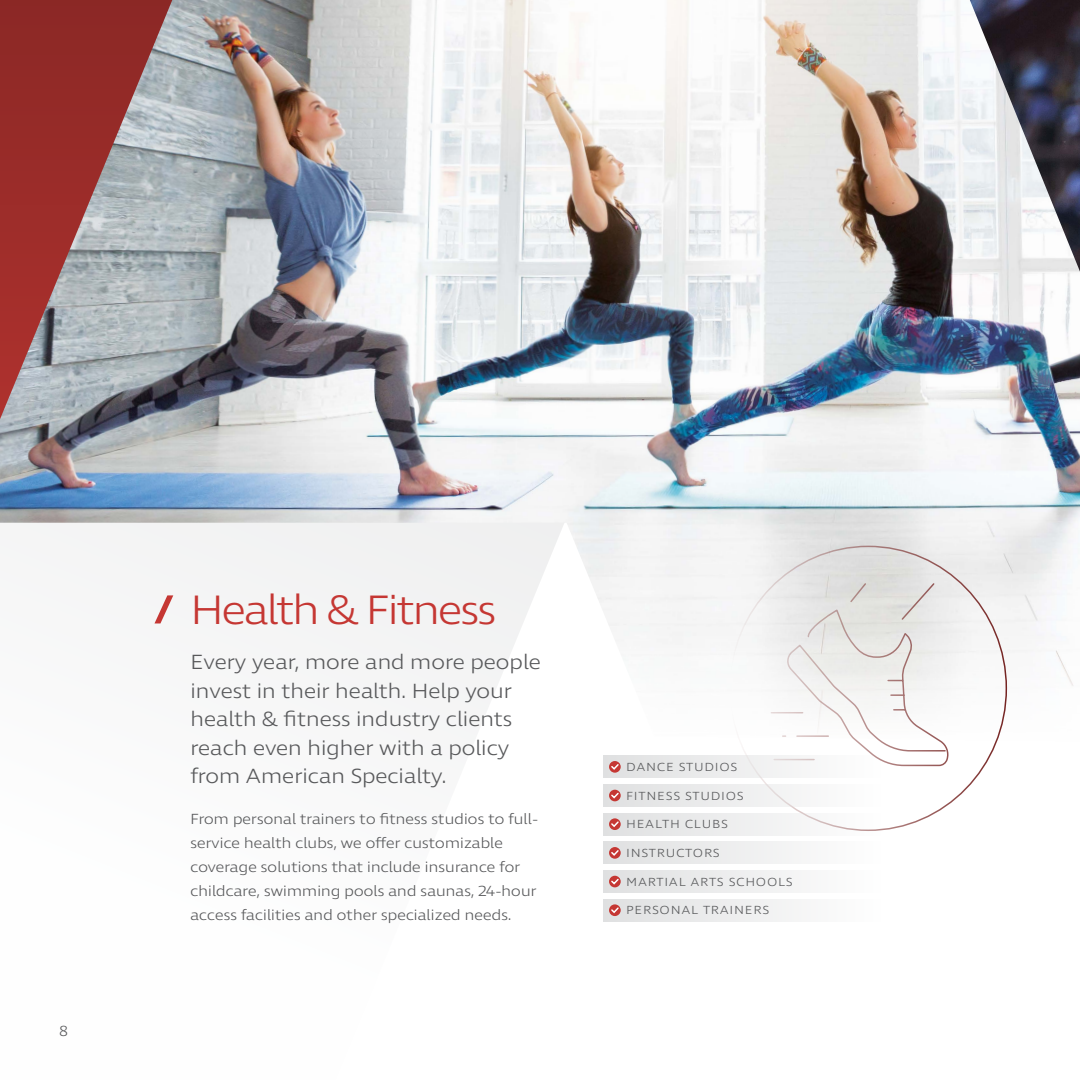
<style>
.page{position:relative;width:1080px;height:1080px;background:#fff}
.page>*{position:absolute;margin:0;border:0;box-sizing:border-box;transform-origin:0 0}
.t1{font:300 42px "Ingra Wd";letter-spacing:-.075em;color:#c53733}
.t2{font:300 21px/28.5px "Ingra Wd";letter-spacing:-.03em;color:#58595b}
.t3{font:300 15px/24px "Ingra Wd";letter-spacing:-.03em;color:#58595b}
.t4{font:300 12px "Ingra Wd";letter-spacing:.06em;color:#58595b}
</style>
<div class="page">
<img style="left:0;top:0;width:1080px;height:742px">
<img style="left:970px;top:0;width:110px;height:272px">
<svg style="left:770px;top:582px;width:179px;height:185px"></svg>
<div style="left:603px;top:756px;width:278px;height:22px;background:linear-gradient(to right,#dfe0e1,#fdfdfd)"></div>
<svg style="left:609px;top:761px;width:12px;height:12px"></svg>
<svg style="left:610px;top:763px;width:10px;height:8px"></svg>
<div style="left:603px;top:784px;width:278px;height:23px;background:linear-gradient(to right,#dfdedf,#fefefe)"></div>
<svg style="left:609px;top:790px;width:12px;height:11px"></svg>
<svg style="left:610px;top:791px;width:10px;height:9px"></svg>
<div style="left:603px;top:813px;width:278px;height:22px;background:linear-gradient(to right,#e0e2e2,#fbf9f9)"></div>
<svg style="left:609px;top:818px;width:12px;height:12px"></svg>
<svg style="left:610px;top:820px;width:10px;height:8px"></svg>
<div style="left:603px;top:842px;width:278px;height:22px;background:linear-gradient(to right,#dfe0e1,#fefefe)"></div>
<svg style="left:609px;top:847px;width:12px;height:12px"></svg>
<svg style="left:610px;top:849px;width:10px;height:8px"></svg>
<div style="left:603px;top:870px;width:278px;height:23px;background:linear-gradient(to right,#dfdedf,#feffff)"></div>
<svg style="left:609px;top:876px;width:12px;height:11px"></svg>
<svg style="left:610px;top:877px;width:10px;height:9px"></svg>
<div style="left:603px;top:899px;width:278px;height:22px;background:linear-gradient(to right,#dfdfe0,#fefefe)"></div>
<svg style="left:609px;top:904px;width:12px;height:12px"></svg>
<svg style="left:610px;top:906px;width:10px;height:8px"></svg>
<svg style="left:0;top:0;width:172px;height:419px;background:#9e6c6d"></svg>
<p class="t3" style="left:59px;top:1020px;width:10px">8</p>
<p class="t1" style="left:190px;top:584px;width:309px">Health &amp; Fitness</p>
<p class="t2" style="left:190px;top:649px;width:353px">Every year, more and more people invest in their health. Help your health &amp; fitness industry clients reach even higher with a policy from American Specialty.</p>
<p class="t3" style="left:190px;top:808px;width:350px">From personal trainers to fitness studios to full&shy;service health clubs, we offer customizable coverage solutions that include insurance for childcare, swimming pools and saunas, 24-hour access facilities and other specialized needs.</p>
<p class="t4" style="left:626px;top:759px;width:113px">DANCE STUDIOS</p>
<p class="t4" style="left:626px;top:788px;width:119px">FITNESS STUDIOS</p>
<p class="t4" style="left:626px;top:817px;width:103px">HEALTH CLUBS</p>
<p class="t4" style="left:626px;top:845px;width:95px">INSTRUCTORS</p>
<p class="t4" style="left:626px;top:874px;width:168px">MARTIAL ARTS SCHOOLS</p>
<p class="t4" style="left:626px;top:903px;width:145px">PERSONAL TRAINERS</p>
</div>
